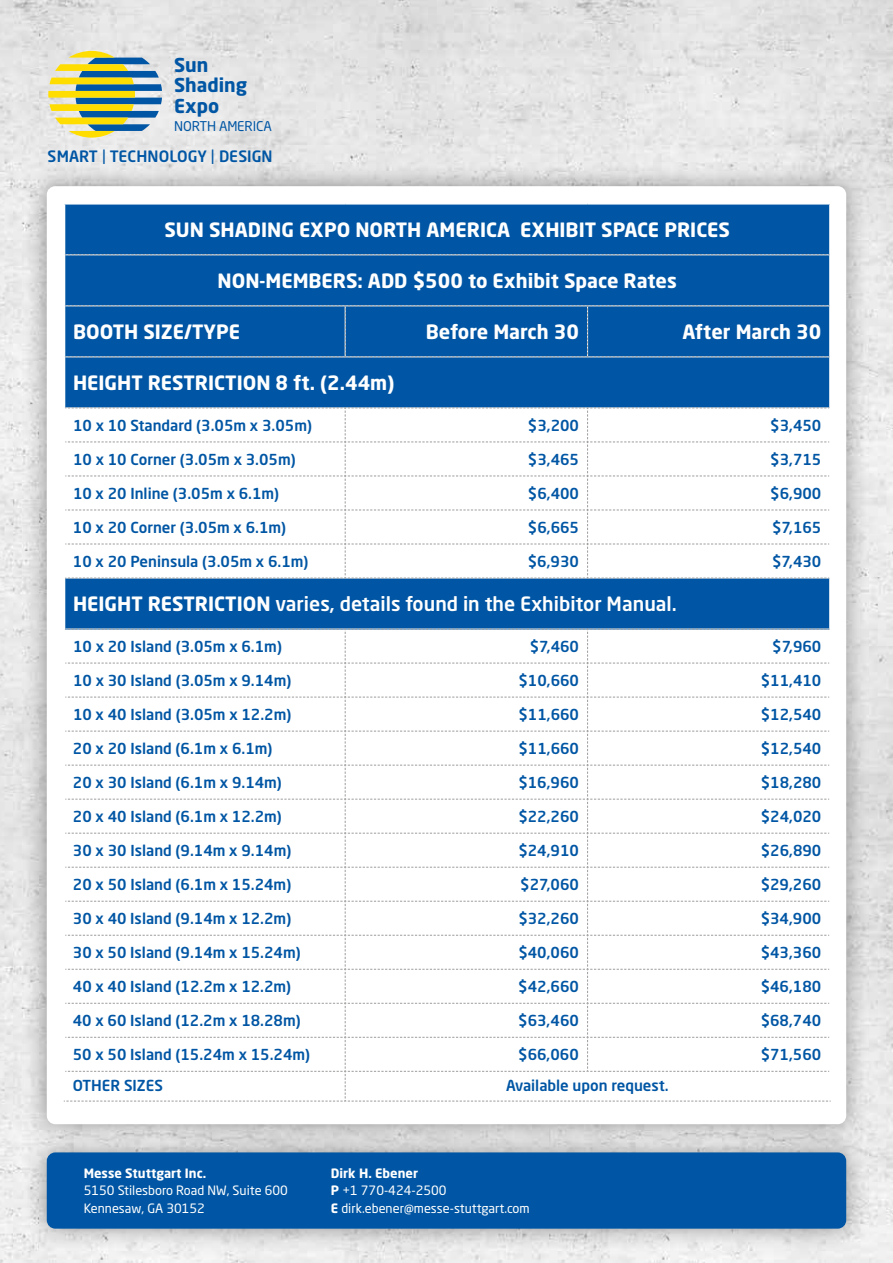
<style>
.page{position:relative;width:893px;height:1263px;background:#fff}
.page>*{position:absolute;margin:0;border:0;box-sizing:border-box;transform-origin:0 0}
.t1{font:700 19.5px "Neo Sans Std";color:#fff}
.t2{font:500 19.5px "Neo Sans Std";color:#fff}
.t3{font:700 18.9px/20.5px "Neo Sans Std";color:#0056a4}
.t4{font:500 15.6px "Neo Sans Std";letter-spacing:.005em;color:#0056a4}
.t5{font:500 15px "Neo Sans Std";color:#0056a4}
.t6{font:13.35px "Neo Sans Std";letter-spacing:-.01em;color:#0056a4}
.t7{font:12.75px/17.2px "Neo Sans Std";color:#fff}
.t8{font:700 12.75px "Neo Sans Std";color:#fff}
.s1{font-weight:400}
.s2{font-weight:700}
</style>
<div class="page">
<img style="left:0;top:0;width:893px;height:1263px">
<div style="left:23px;top:162px;width:847px;height:986px;background:#000;opacity:.4"></div>
<div style="left:47px;top:186px;width:799px;height:938px;background:#fff;border-radius:9px"></div>
<div style="left:65px;top:205px;width:764px;height:203px;background:#0056a4"></div>
<div style="left:65px;top:578px;width:765px;height:51px;background:#0056a4"></div>
<hr style="left:829px;top:578px;width:2px;height:51px;background:#fff">
<svg style="left:65px;top:254px;width:764px;height:1px"></svg>
<div style="left:65px;top:305px;width:764px;height:52px;background:#0056a4"></div>
<svg style="left:65px;top:408px;width:764px;height:171px"></svg>
<svg style="left:64px;top:629px;width:767px;height:473px"></svg>
<svg style="left:48px;top:51px;width:114px;height:87px;background:#acba8d"></svg>
<div style="left:23px;top:1128px;width:847px;height:125px;background:#000;opacity:.4"></div>
<div style="left:47px;top:1152px;width:799px;height:77px;background:#0056a4;border-radius:9px"></div>
<p class="t3" style="left:174px;top:54px;width:75px">Sun<br>Shading<br>Expo</p>
<p class="t6" style="left:174px;top:118px;width:99px">NORTH AMERICA</p>
<p class="t4" style="left:48px;top:147px;width:226px">SMART <span class="s1">|</span> TECHNOLOGY <span class="s1">|</span> DESIGN</p>
<h1 class="t1" style="left:164px;top:217px;width:567px">SUN SHADING EXPO NORTH AMERICA EXHIBIT SPACE PRICES</h1>
<h1 class="t1" style="left:218px;top:268px;width:461px">NON-MEMBERS: ADD $500 to Exhibit Space Rates</h1>
<h1 class="t1" style="left:73px;top:319px;width:169px">BOOTH SIZE/TYPE</h1>
<h1 class="t1" style="left:426px;top:319px;width:155px">Before March 30</h1>
<h1 class="t1" style="left:682px;top:319px;width:140px">After March 30</h1>
<h1 class="t1" style="left:73px;top:370px;width:323px">HEIGHT RESTRICTION 8 ft. (2.44m)</h1>
<p class="t5" style="left:73px;top:416px;width:240px">10 x 10 Standard (3.05m x 3.05m)</p>
<p class="t5" style="left:528px;top:416px;width:53px">$3,200</p>
<p class="t5" style="left:770px;top:416px;width:53px">$3,450</p>
<p class="t5" style="left:73px;top:450px;width:224px">10 x 10 Corner (3.05m x 3.05m)</p>
<p class="t5" style="left:528px;top:450px;width:53px">$3,465</p>
<p class="t5" style="left:770px;top:450px;width:53px">$3,715</p>
<p class="t5" style="left:73px;top:484px;width:208px">10 x 20 Inline (3.05m x 6.1m)</p>
<p class="t5" style="left:528px;top:484px;width:53px">$6,400</p>
<p class="t5" style="left:770px;top:484px;width:53px">$6,900</p>
<p class="t5" style="left:73px;top:518px;width:215px">10 x 20 Corner (3.05m x 6.1m)</p>
<p class="t5" style="left:528px;top:518px;width:53px">$6,665</p>
<p class="t5" style="left:772px;top:518px;width:51px">$7,165</p>
<p class="t5" style="left:73px;top:552px;width:237px">10 x 20 Peninsula (3.05m x 6.1m)</p>
<p class="t5" style="left:528px;top:552px;width:53px">$6,930</p>
<p class="t5" style="left:772px;top:552px;width:51px">$7,430</p>
<h1 class="t2" style="left:73px;top:591px;width:605px"><span class="s2">HEIGHT RESTRICTION</span> varies, details found in the Exhibitor Manual.</h1>
<p class="t5" style="left:73px;top:637px;width:210px">10 x 20 Island (3.05m x 6.1m)</p>
<p class="t5" style="left:530px;top:637px;width:51px">$7,460</p>
<p class="t5" style="left:772px;top:637px;width:51px">$7,960</p>
<p class="t5" style="left:73px;top:671px;width:220px">10 x 30 Island (3.05m x 9.14m)</p>
<p class="t5" style="left:518px;top:671px;width:62px">$10,660</p>
<p class="t5" style="left:761px;top:671px;width:62px">$11,410</p>
<p class="t5" style="left:73px;top:705px;width:220px">10 x 40 Island (3.05m x 12.2m)</p>
<p class="t5" style="left:518px;top:705px;width:62px">$11,660</p>
<p class="t5" style="left:761px;top:705px;width:62px">$12,540</p>
<p class="t5" style="left:73px;top:739px;width:201px">20 x 20 Island (6.1m x 6.1m)</p>
<p class="t5" style="left:518px;top:739px;width:62px">$11,660</p>
<p class="t5" style="left:761px;top:739px;width:62px">$12,540</p>
<p class="t5" style="left:73px;top:773px;width:210px">20 x 30 Island (6.1m x 9.14m)</p>
<p class="t5" style="left:518px;top:773px;width:62px">$16,960</p>
<p class="t5" style="left:761px;top:773px;width:62px">$18,280</p>
<p class="t5" style="left:73px;top:807px;width:210px">20 x 40 Island (6.1m x 12.2m)</p>
<p class="t5" style="left:518px;top:807px;width:62px">$22,260</p>
<p class="t5" style="left:761px;top:807px;width:62px">$24,020</p>
<p class="t5" style="left:73px;top:841px;width:220px">30 x 30 Island (9.14m x 9.14m)</p>
<p class="t5" style="left:518px;top:841px;width:62px">$24,910</p>
<p class="t5" style="left:761px;top:841px;width:62px">$26,890</p>
<p class="t5" style="left:73px;top:875px;width:220px">20 x 50 Island (6.1m x 15.24m)</p>
<p class="t5" style="left:520px;top:875px;width:60px">$27,060</p>
<p class="t5" style="left:761px;top:875px;width:62px">$29,260</p>
<p class="t5" style="left:73px;top:909px;width:220px">30 x 40 Island (9.14m x 12.2m)</p>
<p class="t5" style="left:518px;top:909px;width:62px">$32,260</p>
<p class="t5" style="left:761px;top:909px;width:62px">$34,900</p>
<p class="t5" style="left:73px;top:943px;width:229px">30 x 50 Island (9.14m x 15.24m)</p>
<p class="t5" style="left:518px;top:943px;width:62px">$40,060</p>
<p class="t5" style="left:761px;top:943px;width:62px">$43,360</p>
<p class="t5" style="left:73px;top:977px;width:220px">40 x 40 Island (12.2m x 12.2m)</p>
<p class="t5" style="left:518px;top:977px;width:62px">$42,660</p>
<p class="t5" style="left:761px;top:977px;width:62px">$46,180</p>
<p class="t5" style="left:73px;top:1011px;width:229px">40 x 60 Island (12.2m x 18.28m)</p>
<p class="t5" style="left:518px;top:1011px;width:62px">$63,460</p>
<p class="t5" style="left:761px;top:1011px;width:62px">$68,740</p>
<p class="t5" style="left:73px;top:1045px;width:239px">50 x 50 Island (15.24m x 15.24m)</p>
<p class="t5" style="left:518px;top:1045px;width:62px">$66,060</p>
<p class="t5" style="left:761px;top:1045px;width:62px">$71,560</p>
<p class="t5" style="left:73px;top:1076px;width:92px">OTHER SIZES</p>
<p class="t5" style="left:506px;top:1076px;width:164px">Available upon request.</p>
<p class="t8" style="left:84px;top:1165px;width:124px">Messe Stuttgart Inc.</p>
<p class="t7" style="left:84px;top:1182px;width:206px">5150 Stilesboro Road NW, Suite 600<br>Kennesaw, GA 30152</p>
<p class="t7" style="left:331px;top:1164px;width:200px"><span class="s2">Dirk H. Ebener<br>P</span> +1 770-424-2500<br><span class="s2">E</span> dirk.ebener@messe-stuttgart.com</p>
</div>
